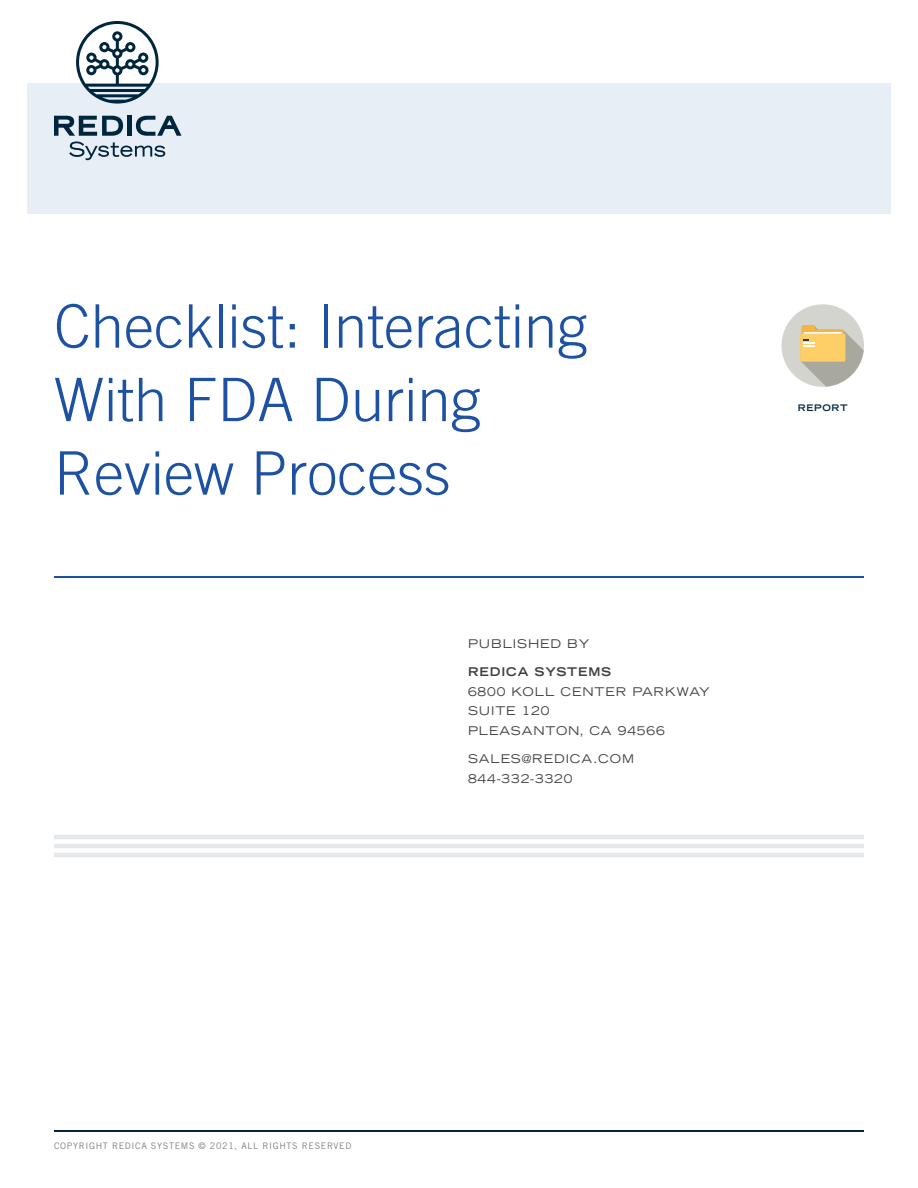
<style>
.page{position:relative;width:918px;height:1188px;background:#fff}
.page>*{position:absolute;margin:0;border:0;box-sizing:border-box;transform-origin:0 0}
.Resource_Cover_Title{font:300 60px "Trade Gothic LT Std";color:#1d51a3}
.Resource_Cover_Autho{font:expanded 12px/19.5px "Trade Gothic LT Std";letter-spacing:.075em;color:#404040}
.Resrouce_Footer{font:9px "Trade Gothic LT Std";letter-spacing:.075em;color:#808080}
.Resource_Cover_Resou{font:700 expanded 9px "Trade Gothic LT Std";letter-spacing:.075em;color:#00263d}
.s1{font-weight:700}
</style>
<div class="page">
<hr style="left:54px;top:1131px;width:810px;height:1px;background:#00263d">
<div style="left:27px;top:84px;width:864px;height:130px;background:#e8eef6"></div>
<hr style="left:54px;top:576px;width:810px;height:2px;background:#1d51a3">
<svg style="left:54px;top:116px;width:128px;height:44px"></svg>
<svg style="left:76px;top:21px;width:83px;height:83px"></svg>
<hr style="left:54px;top:844px;width:810px;height:4px;background:#e6e9ec">
<hr style="left:54px;top:835px;width:810px;height:4px;background:#e6e9ec">
<hr style="left:54px;top:853px;width:810px;height:4px;background:#e6e9ec">
<div style="left:782px;top:304px;width:82px;height:83px;background:#d4d4cf;border-radius:50%"></div>
<svg style="left:800px;top:325px;width:64px;height:62px"></svg>
<p class="Resource_Cover_Title" style="left:54px;top:291px;width:535px">Checklist: Interacting</p>
<p class="Resource_Cover_Title" style="left:54px;top:364px;width:428px">With FDA During</p>
<p class="Resource_Cover_Title" style="left:54px;top:438px;width:398px">Review Process</p>
<p class="Resource_Cover_Autho" style="left:468px;top:633px;width:123px">PUBLISHED BY</p>
<p class="Resource_Cover_Autho" style="left:468px;top:662px;width:243px"><span class="s1">REDICA SYSTEMS<br></span>6800 KOLL CENTER PARKWAY<br>SUITE 120<br>PLEASANTON, CA 94566</p>
<p class="Resource_Cover_Autho" style="left:468px;top:749px;width:168px">SALES@REDICA.COM<br>844-332-3320</p>
<p class="Resource_Cover_Resou" style="left:798px;top:402px;width:51px">REPORT</p>
<p class="Resrouce_Footer" style="left:54px;top:1141px;width:299px">COPYRIGHT REDICA SYSTEMS © 2021, ALL RIGHTS RESERVED</p>
</div>
